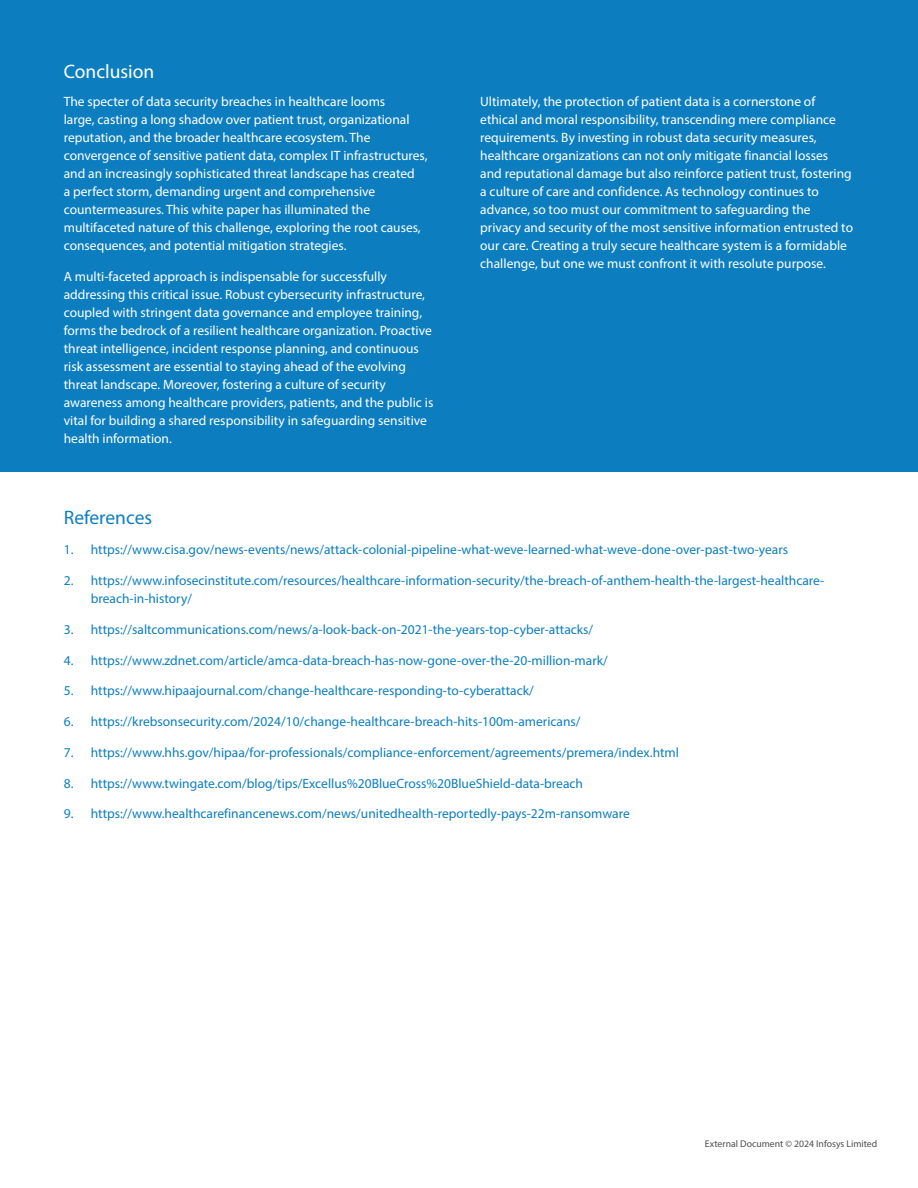
<style>
.page{position:relative;width:918px;height:1188px;background:#fff}
.page>*{position:absolute;margin:0;border:0;box-sizing:border-box;transform-origin:0 0}
.t1{font:19.5px "Myriad Pro";color:#fff}
.t2{font:19.5px "Myriad Pro";color:#0c7ec0}
.t3{font:13.5px/18px "Myriad Pro";color:#fff}
.t4{font:13.5px/18px "Myriad Pro";color:#0c7ec0}
.t5{font:9.75px "Myriad Pro";color:#4d4d4d}
</style>
<div class="page">
<div style="left:0;top:0;width:918px;height:472px;background:#0c7ec0"></div>
<h1 class="t1" style="left:64px;top:60px;width:92px">Conclusion</h1>
<p class="t3" style="left:64px;top:92px;width:365px">The specter of data security breaches in healthcare looms<br>large, casting a long shadow over patient trust, organizational reputation, and the broader healthcare ecosystem. The convergence of sensitive patient data, complex IT infrastructures, and an increasingly sophisticated threat landscape has created<br>a perfect storm, demanding urgent and comprehensive countermeasures. This white paper has illuminated the multifaceted nature of this challenge, exploring the root causes, consequences, and potential mitigation strategies.</p>
<p class="t3" style="left:64px;top:267px;width:371px">A multi-faceted approach is indispensable for successfully addressing this critical issue. Robust cybersecurity infrastructure, coupled with stringent data governance and employee training, forms the bedrock of a resilient healthcare organization. Proactive threat intelligence, incident response planning, and continuous risk assessment are essential to staying ahead of the evolving threat landscape. Moreover, fostering a culture of security awareness among healthcare providers, patients, and the public is vital for building a shared responsibility in safeguarding sensitive health information.</p>
<h1 class="t2" style="left:64px;top:505px;width:90px">References</h1>
<p class="t3" style="left:480px;top:92px;width:374px">Ultimately, the protection of patient data is a cornerstone of ethical and moral responsibility, transcending mere compliance requirements. By investing in robust data security measures, healthcare organizations can not only mitigate financial losses and reputational damage but also reinforce patient trust, fostering a culture of care and confidence. As technology continues to advance, so too must our commitment to safeguarding the privacy and security of the most sensitive information entrusted to our care. Creating a truly secure healthcare system is a formidable challenge, but one we must confront it with resolute purpose.</p>
<p class="t4" style="left:64px;top:541px;width:726px">1. https://www.cisa.gov/news-events/news/attack-colonial-pipeline-what-weve-learned-what-weve-done-over-past-two-years</p>
<p class="t4" style="left:91px;top:571px;width:735px;text-indent:-27px">2. https://www.infosecinstitute.com/resources/healthcare-information-security/the-breach-of-anthem-health-the-largest-healthcare&shy;breach-in-history/</p>
<p class="t4" style="left:64px;top:620px;width:531px">3. https://saltcommunications.com/news/a-look-back-on-2021-the-years-top-cyber-attacks/</p>
<p class="t4" style="left:64px;top:651px;width:546px">4. https://www.zdnet.com/article/amca-data-breach-has-now-gone-over-the-20-million-mark/</p>
<p class="t4" style="left:64px;top:682px;width:471px">5. https://www.hipaajournal.com/change-healthcare-responding-to-cyberattack/</p>
<p class="t4" style="left:64px;top:712px;width:518px">6. https://krebsonsecurity.com/2024/10/change-healthcare-breach-hits-100m-americans/</p>
<p class="t4" style="left:64px;top:743px;width:617px">7. https://www.hhs.gov/hipaa/for-professionals/compliance-enforcement/agreements/premera/index.html</p>
<p class="t4" style="left:64px;top:774px;width:521px">8. https://www.twingate.com/blog/tips/Excellus%20BlueCross%20BlueShield-data-breach</p>
<p class="t4" style="left:64px;top:805px;width:568px">9. https://www.healthcarefinancenews.com/news/unitedhealth-reportedly-pays-22m-ransomware</p>
<p class="t5" style="left:705px;top:1138px;width:174px">External Document © 2024 Infosys Limited</p>
</div>
